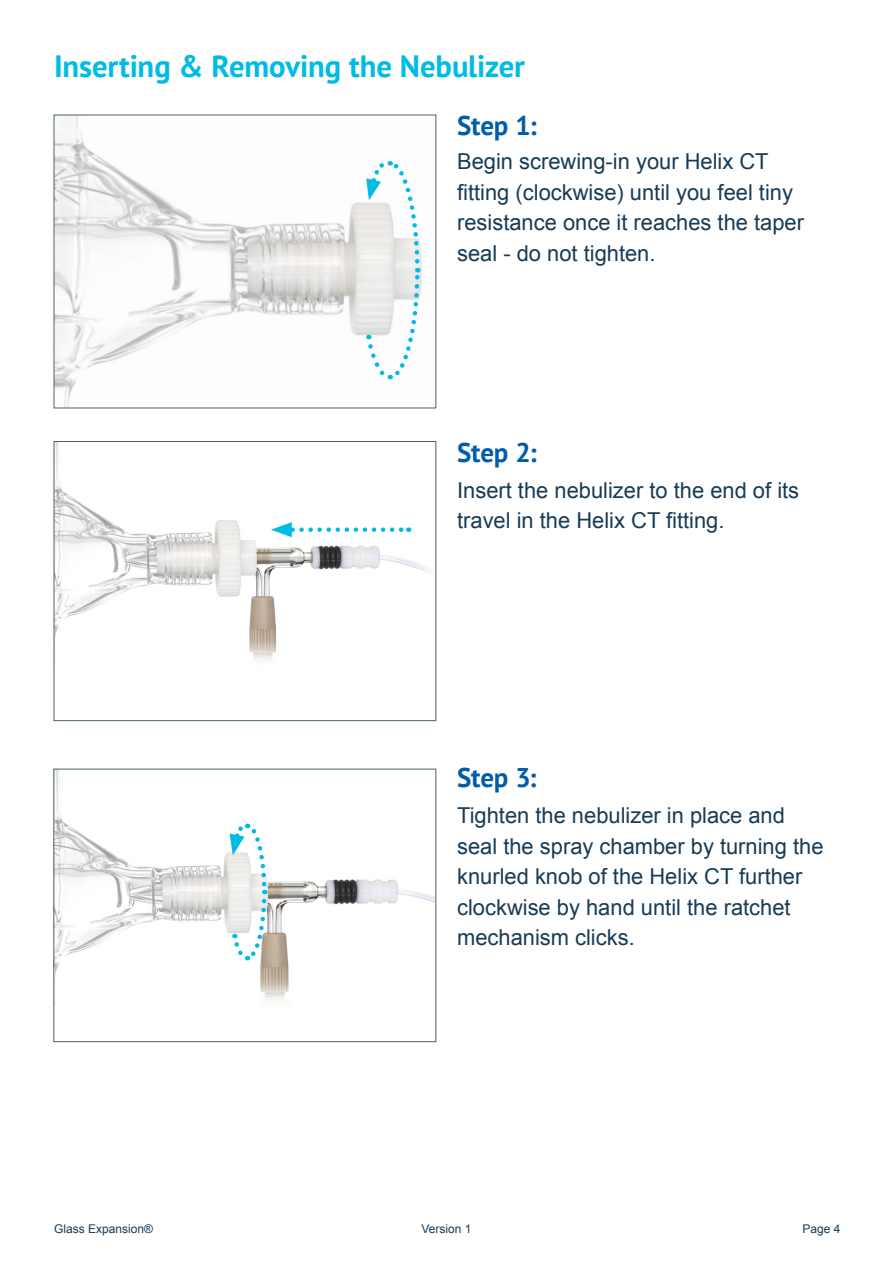
<style>
.page{position:relative;width:893px;height:1263px;background:#fff}
.page>*{position:absolute;margin:0;border:0;box-sizing:border-box;transform-origin:0 0}
.header_1{font:700 30.75px "PT Sans";letter-spacing:-.005em;color:#00bce4}
.header_1-2{font:700 27px "PT Sans";letter-spacing:-.005em;color:#005daa}
.t1{font:21.9px/30.6px "Arial";color:#183b56}
.t2{font:12px "Arial";color:#183b56}
</style>
<div class="page">
<img style="left:56px;top:117px;width:309px;height:289px">
<svg style="left:365px;top:161px;width:57px;height:219px"></svg>
<img style="left:56px;top:443px;width:376px;height:217px">
<div style="left:54px;top:441px;width:382px;height:280px;border:1px solid #48626f"></div>
<svg style="left:271px;top:522px;width:138px;height:15px"></svg>
<img style="left:56px;top:771px;width:378px;height:230px">
<svg style="left:230px;top:821px;width:39px;height:142px"></svg>
<p class="header_1" style="left:54px;top:46px;width:473px">Inserting &amp; Removing the Nebulizer</p>
<p class="header_1-2" style="left:457px;top:108px;width:81px">Step 1:</p>
<p class="t1" style="left:457px;top:146px;width:348px">Begin screwing-in your Helix CT fitting (clockwise) until you feel tiny resistance once it reaches the taper seal - do not tighten.</p>
<p class="header_1-2" style="left:457px;top:434px;width:81px">Step 2:</p>
<p class="t1" style="left:457px;top:475px;width:344px">Insert the nebulizer to the end of its travel in the Helix CT fitting.</p>
<p class="header_1-2" style="left:457px;top:759px;width:81px">Step 3:</p>
<p class="t1" style="left:457px;top:800px;width:368px">Tighten the nebulizer in place and seal the spray chamber by turning the knurled knob of the Helix CT further clockwise by hand until the ratchet mechanism clicks.</p>
<p class="t2" style="left:54px;top:1221px;width:100px">Glass Expansion®</p>
<p class="t2" style="left:421px;top:1221px;width:52px">Version 1</p>
<p class="t2" style="left:802px;top:1221px;width:40px">Page 4</p>
</div>
